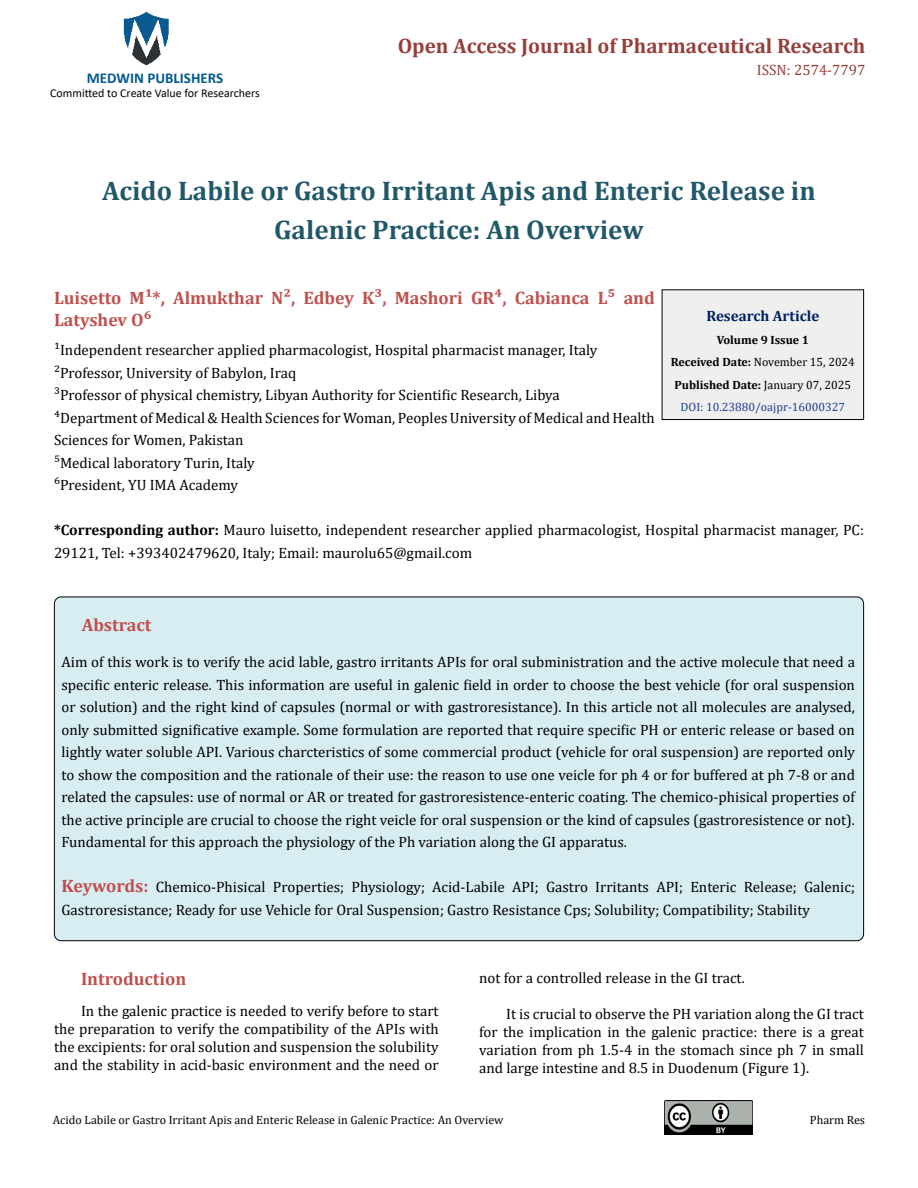
<style>
.page{position:relative;width:918px;height:1188px;background:#fff}
.page>*{position:absolute;margin:0;border:0;box-sizing:border-box;transform-origin:0 0}
.t1{font:700 27px/39px "Cambria";color:#215868;text-align:center}
.t2{font:700 21px "Cambria";color:#953f3c}
.t3{font:700 18px/22.5px "Cambria";color:#c0504d}
.t4{font:15px/22.5px "Cambria";color:#000}
.t5{font:700 15px "Calibri";color:#005991}
.t6{font:700 15px "Cambria";color:#002060}
.t7{font:15px "Cambria";color:#953f3c}
.t8{font:700 12px/22.5px "Cambria";color:#000;text-align:center}
.t9{font:12px "Cambria";color:#000}
.t10{font:12px "Calibri";color:#000}
.s1{font-weight:700}
.s2{font-weight:400}
.s3{font-weight:400;color:#25408f}
.s4{font-weight:700;font-size:18px;color:#c0504d}
</style>
<div class="page">
<img style="left:123px;top:11px;width:46px;height:54px">
<img style="left:664px;top:1101px;width:89px;height:33px">
<div style="left:662px;top:290px;width:202px;height:130px;background:#efefef"></div>
<div style="left:662px;top:289px;width:202px;height:131px;border:1px solid #000"></div>
<div style="left:54px;top:597px;width:810px;height:344px;background:#d8edf2;border-radius:7px"></div>
<p class="t5" style="left:87px;top:67px;width:138px">MEDWIN PUBLISHERS</p>
<p class="t10" style="left:50px;top:85px;width:211px">Committed to Create Value for Researchers</p>
<h2 class="t2" style="left:398px;top:31px;width:469px">Open Access Journal of Pharmaceutical Research</h2>
<p class="t7" style="left:757px;top:62px;width:110px">ISSN: 2574-7797</p>
<h1 class="t1" style="left:102px;top:171px;width:715px">Acido Labile or Gastro Irritant Apis and Enteric Release in<br>Galenic Practice: An Overview</h1>
<p class="t3" style="left:54px;top:286px;width:602px">Luisetto M¹*, Almukthar N², Edbey K³, Mashori GR⁴, Cabianca L⁵ and<br>Latyshev O⁶</p>
<p class="t4" style="left:54px;top:339px;width:602px">¹Independent researcher applied pharmacologist, Hospital pharmacist manager, Italy ²Professor, University of Babylon, Iraq<br>³Professor of physical chemistry, Libyan Authority for Scientific Research, Libya<br>⁴Department of Medical &amp; Health Sciences for Woman, Peoples University of Medical and Health Sciences for Women, Pakistan<br>⁵Medical laboratory Turin, Italy<br>⁶President, YU IMA Academy</p>
<p class="t4" style="left:54px;top:519px;width:812px"><span class="s1">*Corresponding author:</span> Mauro luisetto, independent researcher applied pharmacologist, Hospital pharmacist manager, PC:<br>29121, Tel: +393402479620, Italy; Email: maurolu65@gmail.com</p>
<p class="t6" style="left:706px;top:306px;width:114px">Research Article</p>
<p class="t8" style="left:671px;top:328px;width:186px">Volume 9 Issue 1<br>Received Date: <span class="s2">November 15, 2024<br></span>Published Date: <span class="s2">January 07, 2025<br></span><span class="s3">DOI: 10.23880/oajpr-16000327</span></p>
<p class="t3" style="left:82px;top:614px;width:71px">Abstract</p>
<p class="t4" style="left:62px;top:651px;width:795px;text-align:justify">Aim of this work is to verify the acid lable, gastro irritants APIs for oral subministration and the active molecule that need a specific enteric release. This information are useful in galenic field in order to choose the best vehicle (for oral suspension or solution) and the right kind of capsules (normal or with gastroresistance). In this article not all molecules are analysed, only submitted significative example. Some formulation are reported that require specific PH or enteric release or based on lightly water soluble API. Various charcteristics of some commercial product (vehicle for oral suspension) are reported only to show the composition and the rationale of their use: the reason to use one veicle for ph 4 or for buffered at ph 7-8 or and related the capsules: use of normal or AR or treated for gastroresistence-enteric coating. The chemico-phisical properties of the active principle are crucial to choose the right veicle for oral suspension or the kind of capsules (gastroresistence or not).<br>Fundamental for this approach the physiology of the Ph variation along the GI apparatus.</p>
<p class="t4" style="left:61px;top:876px;width:795px"><span class="s4">Keywords:</span> Chemico-Phisical Properties; Physiology; Acid-Labile API; Gastro Irritants API; Enteric Release; Galenic;<br>Gastroresistance; Ready for use Vehicle for Oral Suspension; Gastro Resistance Cps; Solubility; Compatibility; Stability</p>
<p class="t3" style="left:81px;top:967px;width:107px">Introduction</p>
<p class="t4" style="left:54px;top:1002px;width:386px;line-height:18px;text-align:justify;text-indent:27px">In the galenic practice is needed to verify before to start the preparation to verify the compatibility of the APIs with the excipients: for oral solution and suspension the solubility and the stability in acid-basic environment and the need or</p>
<p class="t4" style="left:479px;top:966px;width:267px">not for a controlled release in the GI tract.</p>
<p class="t4" style="left:479px;top:1004px;width:386px;line-height:18px;text-align:justify;text-indent:27px">It is crucial to observe the PH variation along the GI tract for the implication in the galenic practice: there is a great variation from ph 1.5-4 in the stomach since ph 7 in small and large intestine and 8.5 in Duodenum (Figure 1).</p>
<p class="t9" style="left:53px;top:1113px;width:452px">Acido Labile or Gastro Irritant Apis and Enteric Release in Galenic Practice: An Overview</p>
<p class="t9" style="left:810px;top:1113px;width:57px">Pharm Res</p>
</div>
